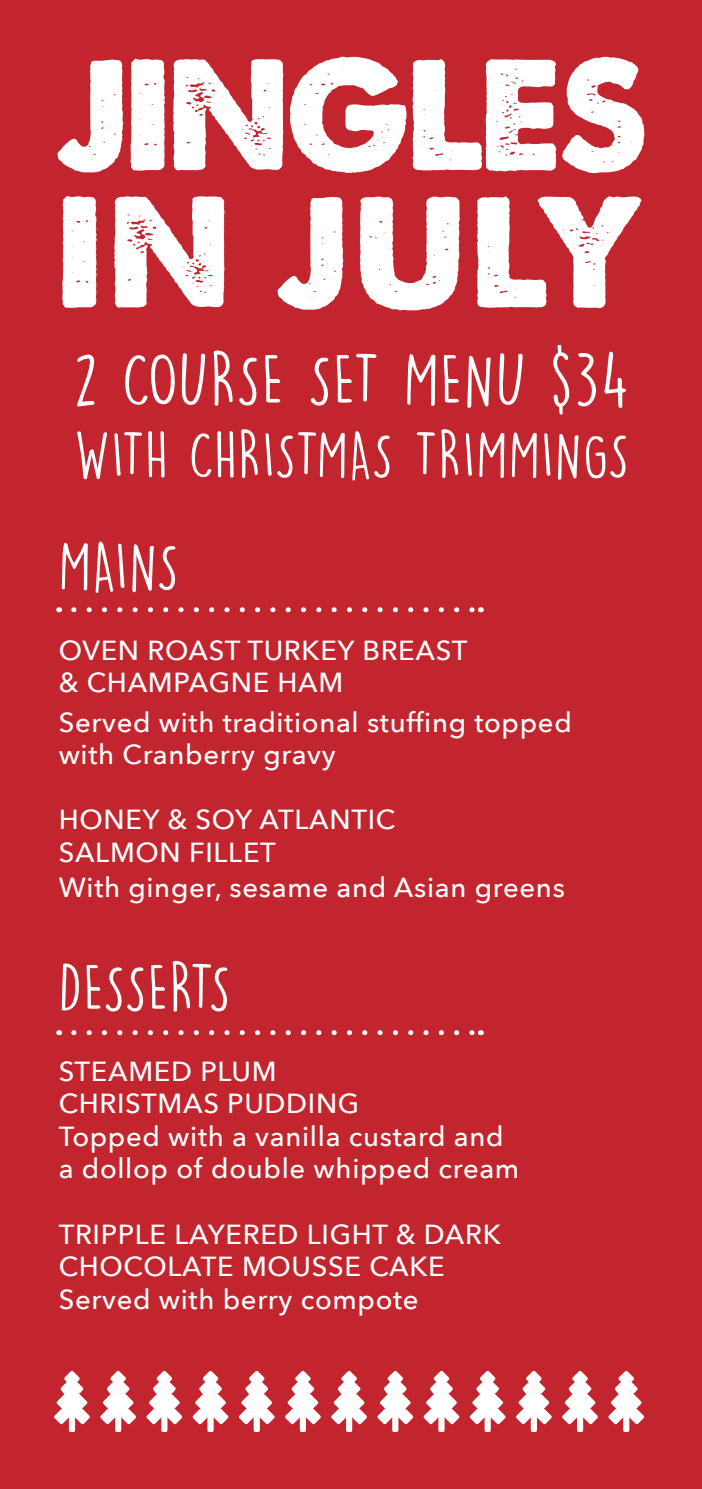
<style>
.page{position:relative;width:702px;height:1489px;background:#fff}
.page>*{position:absolute;margin:0;border:0;box-sizing:border-box;transform-origin:0 0}
.t1{font:68px "DK Lemon Yellow Sun";letter-spacing:.025em;color:#fff}
.t2{font:62.5px "DK Lemon Yellow Sun";letter-spacing:-.015em;color:#fff}
.t3{font:60px "DK Lemon Yellow Sun";letter-spacing:.025em;color:#fff}
.t4{font:500 27.5px/32.5px "Avenir Next";letter-spacing:.025em;color:#fff}
</style>
<div class="page">
<div style="left:0;top:0;width:702px;height:1488px;background:#c2252d"></div>
<svg style="left:62px;top:196px;width:579px;height:114px"></svg>
<svg style="left:58px;top:57px;width:586px;height:116px;fill:#fff"></svg>
<div style="left:69px;top:1410px;width:6px;height:21px;background:#fff"></div>
<svg style="left:115px;top:1426px;width:6px;height:5px"></svg>
<svg style="left:161px;top:1426px;width:6px;height:5px"></svg>
<svg style="left:207px;top:1426px;width:7px;height:5px"></svg>
<svg style="left:253px;top:1426px;width:7px;height:5px"></svg>
<div style="left:300px;top:1410px;width:6px;height:21px;background:#fff"></div>
<div style="left:346px;top:1410px;width:6px;height:21px;background:#fff"></div>
<svg style="left:392px;top:1426px;width:6px;height:5px"></svg>
<svg style="left:438px;top:1426px;width:6px;height:5px"></svg>
<svg style="left:484px;top:1426px;width:6px;height:5px"></svg>
<svg style="left:530px;top:1426px;width:7px;height:5px"></svg>
<div style="left:577px;top:1410px;width:6px;height:21px;background:#fff"></div>
<svg style="left:54px;top:1370px;width:591px;height:56px"></svg>
<div style="left:623px;top:1410px;width:6px;height:21px;background:#fff;border:3px solid #fff"></div>
<svg style="left:74px;top:607px;width:399px;height:5px"></svg>
<svg style="left:74px;top:1030px;width:399px;height:5px"></svg>
<p class="t1" style="left:74px;top:337px;width:557px">2 COURSE SET MENU $34</p>
<p class="t3" style="left:74px;top:417px;width:556px">WITH CHRISTMAS TRIMMINGS</p>
<p class="t2" style="left:59px;top:527px;width:121px">MAINS</p>
<p class="t4" style="left:59px;top:632px;width:410px">OVEN ROAST TURKEY BREAST &amp; CHAMPAGNE HAM</p>
<p class="t4" style="left:59px;top:705px;width:514px">Served with traditional stuffing topped with Cranberry gravy</p>
<p class="t4" style="left:59px;top:802px;width:338px">HONEY &amp; SOY ATLANTIC<br>SALMON FILLET</p>
<p class="t4" style="left:59px;top:870px;width:507px">With ginger, sesame and Asian greens</p>
<p class="t2" style="left:59px;top:948px;width:173px">DESSERTS</p>
<p class="t4" style="left:59px;top:1054px;width:302px">STEAMED PLUM<br>CHRISTMAS PUDDING</p>
<p class="t4" style="left:59px;top:1119px;width:462px">Topped with a vanilla custard and a dollop of double whipped cream</p>
<p class="t4" style="left:59px;top:1216px;width:443px">TRIPPLE LAYERED LIGHT &amp; DARK</p>
<p class="t4" style="left:59px;top:1249px;width:387px">CHOCOLATE MOUSSE CAKE</p>
<p class="t4" style="left:59px;top:1281px;width:361px">Served with berry compote</p>
</div>
